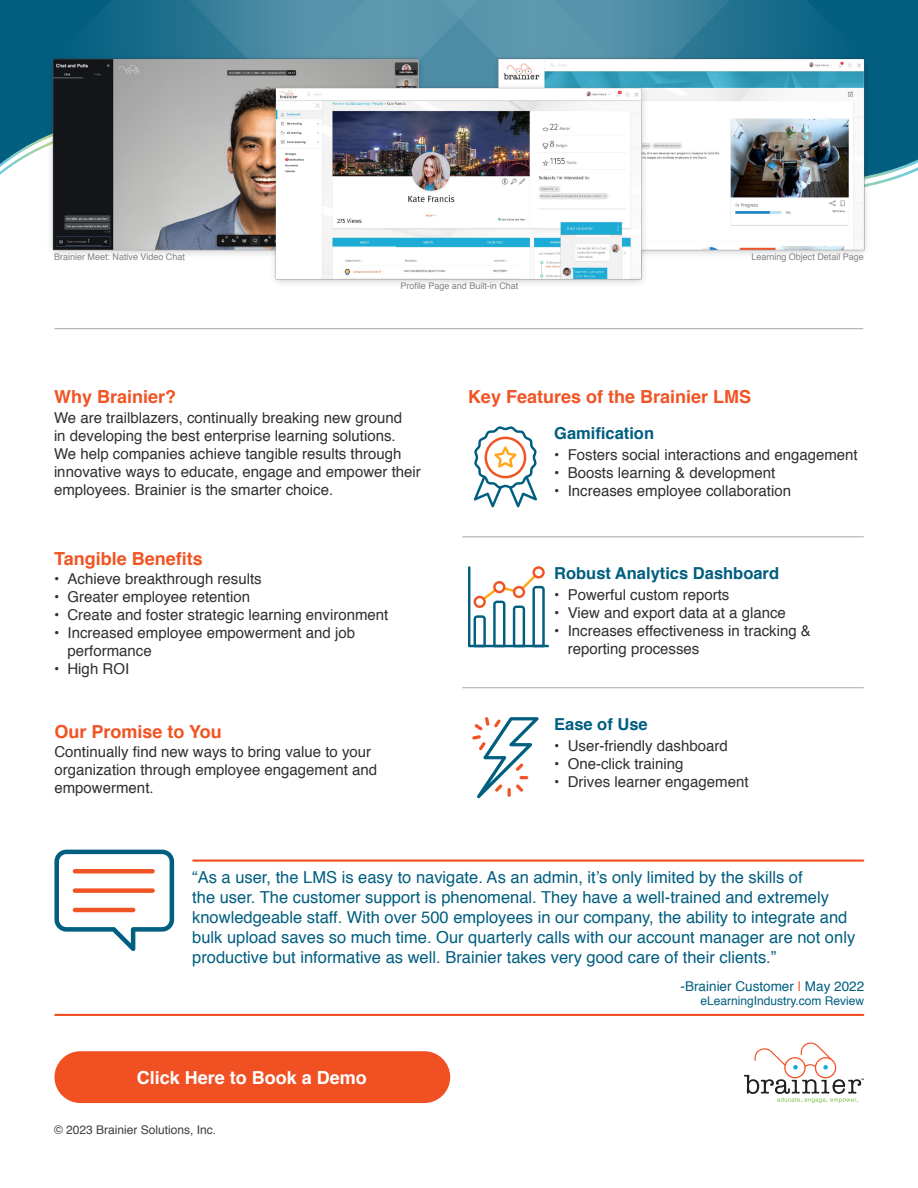
<style>
.page{position:relative;width:918px;height:1188px;background:#fff}
.page>*{position:absolute;margin:0;border:0;box-sizing:border-box;transform-origin:0 0}
.t1{font:700 18px "Helvetica";color:#f05424}
.t2{font:700 18px "Helvetica";color:#fff}
.t3{font:16.5px/19.8px "Helvetica";color:#005e80}
.t4{font:700 16.5px "Helvetica";color:#005e80}
.Body{font:15px/18px "Helvetica";color:#312f30}
.t5{font:13.5px "Helvetica";color:#005e80}
.t6{font:12px "Helvetica";color:#3e3e3f}
.t7{font:12px "Helvetica";color:#005e80}
.t8{font:9px "Helvetica";color:#808285}
.s1{color:#f05424}
</style>
<div class="page">
<svg style="left:0;top:0;width:918px;height:330px"></svg>
<img style="left:54px;top:0;width:810px;height:54px">
<img style="left:47px;top:54px;width:824px;height:233px">
<svg style="left:744px;top:1042px;width:120px;height:61px"></svg>
<hr style="left:462px;top:687px;width:402px;height:1px;background:#a8a9ad">
<hr style="left:462px;top:537px;width:402px;height:1px;background:#a8a9ad">
<hr style="left:54px;top:328px;width:809px;height:1px;background:#a8a9ad">
<svg style="left:474px;top:426px;width:63px;height:81px"></svg>
<svg style="left:472px;top:717px;width:67px;height:81px"></svg>
<svg style="left:468px;top:566px;width:81px;height:81px"></svg>
<hr style="left:192px;top:860px;width:672px;height:2px;background:#f15122">
<hr style="left:54px;top:1014px;width:810px;height:2px;background:#f15122">
<svg style="left:54px;top:850px;width:120px;height:101px"></svg>
<div style="left:73px;top:869px;width:82px;height:5px;background:#f05424;border-radius:2px"></div>
<div style="left:73px;top:888px;width:82px;height:5px;background:#f05424;border-radius:2px"></div>
<hr style="left:73px;top:908px;width:62px;height:4px;background:#f05424;border-radius:2px">
<div style="left:54px;top:1051px;width:396px;height:52px;background:#f15122;border-radius:26px"></div>
<p class="t8" style="left:54px;top:250px;width:132px">Brainier Meet: Native Video Chat</p>
<p class="t8" style="left:400px;top:279px;width:120px">Profile Page and Built-in Chat</p>
<p class="t8" style="left:751px;top:250px;width:114px">Learning Object Detail Page</p>
<p class="t1" style="left:54px;top:382px;width:124px">Why Brainier?</p>
<p class="t1" style="left:468px;top:382px;width:285px">Key Features of the Brainier LMS</p>
<p class="t4" style="left:554px;top:420px;width:101px">Gamification</p>
<p class="Body" style="left:54px;top:409px;width:368px">We are trailblazers, continually breaking new ground<br>in developing the best enterprise learning solutions.<br>We help companies achieve tangible results through innovative ways to educate, engage and empower their employees. Brainier is the smarter choice.</p>
<p class="Body" style="left:554px;top:446px;width:305px">• Fosters social interactions and engagement</p>
<p class="Body" style="left:554px;top:464px;width:223px">• Boosts learning &amp; development</p>
<p class="Body" style="left:554px;top:482px;width:238px">• Increases employee collaboration</p>
<p class="t1" style="left:54px;top:544px;width:150px">Tangible Benefits</p>
<p class="Body" style="left:54px;top:571px;width:209px">• Achieve breakthrough results</p>
<p class="Body" style="left:54px;top:589px;width:198px">• Greater employee retention</p>
<p class="Body" style="left:54px;top:607px;width:336px">• Create and foster strategic learning environment</p>
<p class="Body" style="left:68px;top:625px;width:289px;text-indent:-14px">• Increased employee empowerment and job performance</p>
<p class="Body" style="left:54px;top:661px;width:77px">• High ROI</p>
<p class="t1" style="left:54px;top:717px;width:169px">Our Promise to You</p>
<p class="Body" style="left:54px;top:743px;width:324px">Continually find new ways to bring value to your organization through employee engagement and empowerment.</p>
<p class="t4" style="left:554px;top:560px;width:226px">Robust Analytics Dashboard</p>
<p class="Body" style="left:554px;top:586px;width:177px">• Powerful custom reports</p>
<p class="Body" style="left:554px;top:604px;width:233px">• View and export data at a glance</p>
<p class="Body" style="left:568px;top:622px;width:245px;text-indent:-14px">• Increases effectiveness in tracking &amp; reporting processes</p>
<p class="t4" style="left:554px;top:710px;width:95px">Ease of Use</p>
<p class="Body" style="left:554px;top:737px;width:175px">• User-friendly dashboard</p>
<p class="Body" style="left:554px;top:755px;width:131px">• One-click training</p>
<p class="Body" style="left:554px;top:773px;width:196px">• Drives learner engagement</p>
<p class="t3" style="left:192px;top:868px;width:665px">“As a user, the LMS is easy to navigate. As an admin, it’s only limited by the skills of<br>the user. The customer support is phenomenal. They have a well-trained and extremely knowledgeable staff. With over 500 employees in our company, the ability to integrate and bulk upload saves so much time. Our quarterly calls with our account manager are not only productive but informative as well. Brainier takes very good care of their clients.”</p>
<p class="t5" style="left:681px;top:976px;width:185px">‑Brainier Customer <span class="s1">|</span> May 2022</p>
<p class="t7" style="left:700px;top:992px;width:165px">eLearningIndustry.com Review</p>
<p class="t2" style="left:137px;top:1063px;width:232px">Click Here to Book a Demo</p>
<p class="t6" style="left:54px;top:1121px;width:164px">© 2023 Brainier Solutions, Inc.</p>
</div>
